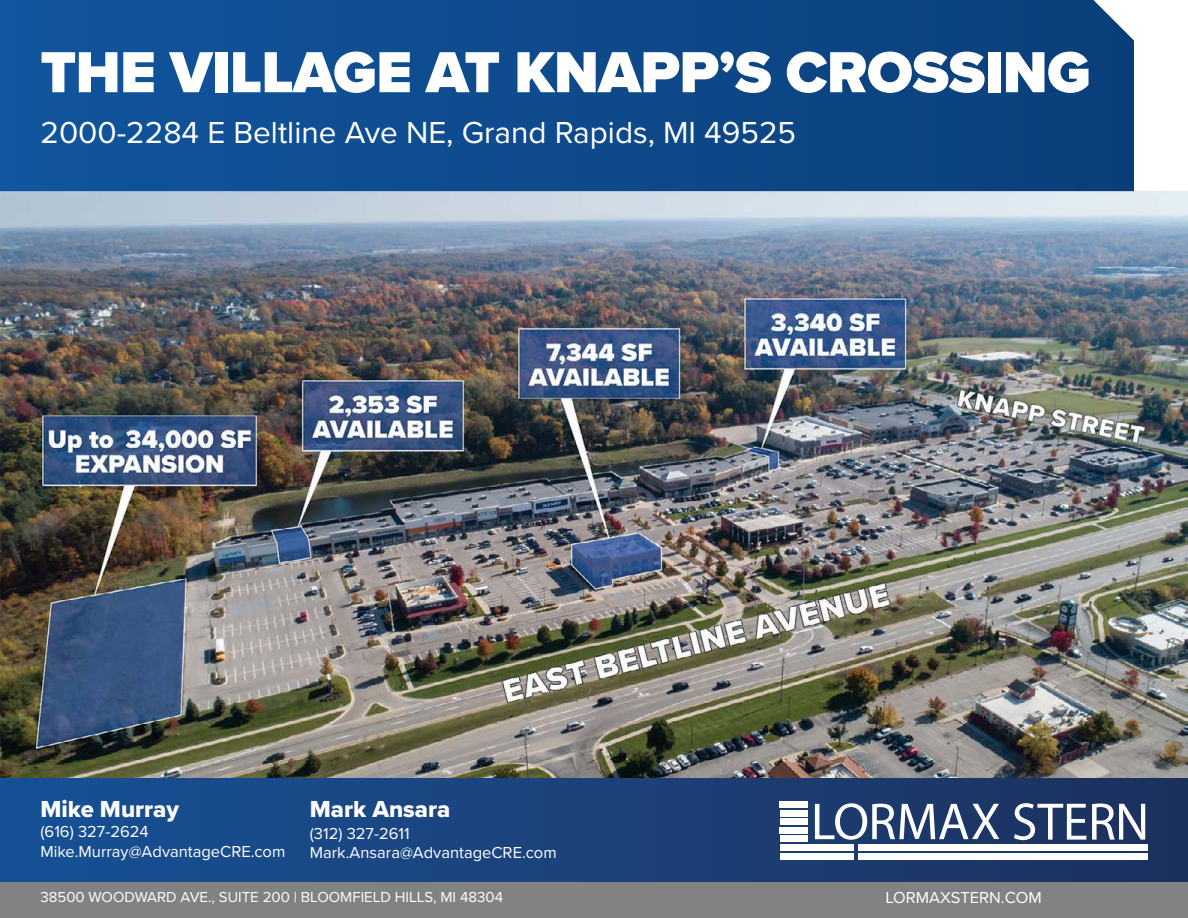
<style>
.page{position:relative;width:1188px;height:918px;background:#fff}
.page>*{position:absolute;margin:0;border:0;box-sizing:border-box;transform-origin:0 0}
.t1{font:900 60px "Proxima Nova";letter-spacing:-.01em;color:#fff}
.t2{font:31.5px "Proxima Nova";color:#fff}
.t3{font:24px "Proxima Nova Extrabld";color:#fff}
.t4{font:16.5px/19.8px "Proxima Nova";color:#fff}
.t5{font:15px "Proxima Nova";color:#fff}
</style>
<div class="page">
<img style="left:0;top:191px;width:1188px;height:588px">
<div style="left:0;top:779px;width:1188px;height:103px;background:linear-gradient(to right,#154f94,#263862)"></div>
<svg style="left:815px;top:803px;width:184px;height:37px"></svg>
<svg style="left:1014px;top:803px;width:72px;height:37px"></svg>
<svg style="left:1092px;top:804px;width:53px;height:36px"></svg>
<div style="left:780px;top:801px;width:28px;height:7px;background:#fff"></div>
<div style="left:780px;top:810px;width:28px;height:6px;background:#fff"></div>
<div style="left:780px;top:818px;width:28px;height:7px;background:#fff"></div>
<div style="left:780px;top:827px;width:28px;height:7px;background:#fff"></div>
<div style="left:780px;top:836px;width:28px;height:6px;background:#fff"></div>
<div style="left:858px;top:844px;width:289px;height:7px;background:#fff"></div>
<div style="left:780px;top:844px;width:74px;height:7px;background:#fff"></div>
<div style="left:858px;top:853px;width:290px;height:6px;background:#fff"></div>
<div style="left:780px;top:853px;width:74px;height:6px;background:#fff"></div>
<div style="left:0;top:882px;width:1188px;height:36px;background:#828283"></div>
<svg style="left:0;top:0;width:1134px;height:191px;background:#0e4a8c"></svg>
<h1 class="t1" style="left:40px;top:27px;width:1052px">THE VILLAGE AT KNAPP’S CROSSING</h1>
<h2 class="t2" style="left:40px;top:109px;width:757px">2000-2284 E Beltline Ave NE, Grand Rapids, MI 49525</h2>
<h3 class="t3" style="left:40px;top:791px;width:140px">Mike Murray</h3>
<p class="t4" style="left:40px;top:821px;width:246px">(616) 327-2624<br>Mike.Murray@AdvantageCRE.com</p>
<h3 class="t3" style="left:310px;top:791px;width:142px">Mark Ansara</h3>
<p class="t4" style="left:310px;top:823px;width:248px">(312) 327-2611<br>Mark.Ansara@AdvantageCRE.com</p>
<p class="t5" style="left:40px;top:885px;width:464px">38500 WOODWARD AVE., SUITE 200 | BLOOMFIELD HILLS, MI 48304</p>
<p class="t4" style="left:885px;top:887px;width:158px">LORMAXSTERN.COM</p>
</div>
